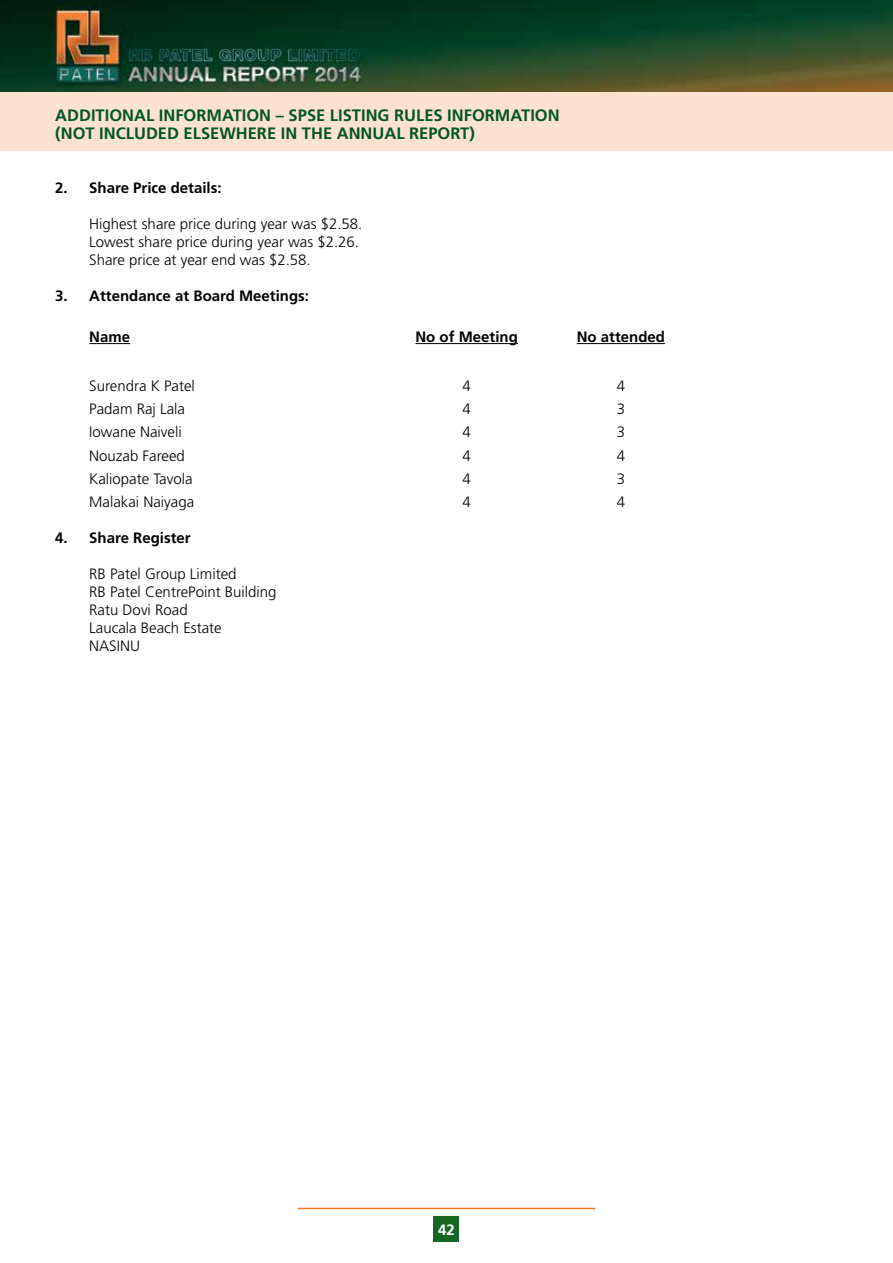
<style>
.page{position:relative;width:893px;height:1263px;background:#fff}
.page>*{position:absolute;margin:0;border:0;box-sizing:border-box;transform-origin:0 0}
.t1{font:700 16.5px/18px "Frutiger";color:#005625}
.t2{font:300 15px/18px "Frutiger";color:#000}
.t3{font:700 15px "Frutiger";color:#000}
.t4{font:700 15px "Frutiger";color:#fff}
</style>
<div class="page">
<img style="left:0;top:0;width:893px;height:92px">
<hr style="left:298px;top:1208px;width:297px;height:1px;background:#f47920">
<div style="left:433px;top:1216px;width:26px;height:26px;background:#166624"></div>
<div style="left:0;top:92px;width:893px;height:59px;background:#fee2d0"></div>
<hr style="left:89px;top:343px;width:41px;height:1px;background:#000">
<hr style="left:415px;top:343px;width:103px;height:1px;background:#000">
<hr style="left:577px;top:343px;width:88px;height:1px;background:#000">
<p class="t1" style="left:55px;top:106px;width:506px">ADDITIONAL INFORMATION – SPSE LISTING RULES INFORMATION (NOT INCLUDED ELSEWHERE IN THE ANNUAL REPORT)</p>
<p class="t3" style="left:55px;top:179px;width:168px">2. Share Price details:</p>
<p class="t2" style="left:89px;top:215px;width:275px">Highest share price during year was $2.58.<br>Lowest share price during year was $2.26.<br>Share price at year end was $2.58.</p>
<p class="t3" style="left:55px;top:287px;width:255px">3. Attendance at Board Meetings:</p>
<p class="t3" style="left:89px;top:328px;width:42px">Name</p>
<p class="t3" style="left:415px;top:328px;width:104px">No of Meeting</p>
<p class="t3" style="left:577px;top:328px;width:90px">No attended</p>
<p class="t2" style="left:89px;top:377px;width:107px">Surendra K Patel</p>
<p class="t2" style="left:463px;top:377px;width:10px">4</p>
<p class="t2" style="left:617px;top:377px;width:10px">4</p>
<p class="t2" style="left:89px;top:400px;width:97px">Padam Raj Lala</p>
<p class="t2" style="left:463px;top:400px;width:10px">4</p>
<p class="t2" style="left:617px;top:400px;width:10px">3</p>
<p class="t2" style="left:89px;top:423px;width:94px">Iowane Naiveli</p>
<p class="t2" style="left:463px;top:423px;width:10px">4</p>
<p class="t2" style="left:617px;top:423px;width:10px">3</p>
<p class="t2" style="left:89px;top:447px;width:97px">Nouzab Fareed</p>
<p class="t2" style="left:463px;top:447px;width:10px">4</p>
<p class="t2" style="left:617px;top:447px;width:10px">4</p>
<p class="t2" style="left:89px;top:470px;width:105px">Kaliopate Tavola</p>
<p class="t2" style="left:463px;top:470px;width:10px">4</p>
<p class="t2" style="left:617px;top:470px;width:10px">3</p>
<p class="t2" style="left:89px;top:493px;width:106px">Malakai Naiyaga</p>
<p class="t2" style="left:463px;top:493px;width:10px">4</p>
<p class="t2" style="left:617px;top:493px;width:10px">4</p>
<p class="t3" style="left:55px;top:529px;width:137px">4. Share Register</p>
<p class="t2" style="left:89px;top:565px;width:189px">RB Patel Group Limited<br>RB Patel CentrePoint Building<br>Ratu Dovi Road<br>Laucala Beach Estate<br>NASINU</p>
<p class="t4" style="left:438px;top:1220px;width:18px">42</p>
</div>
